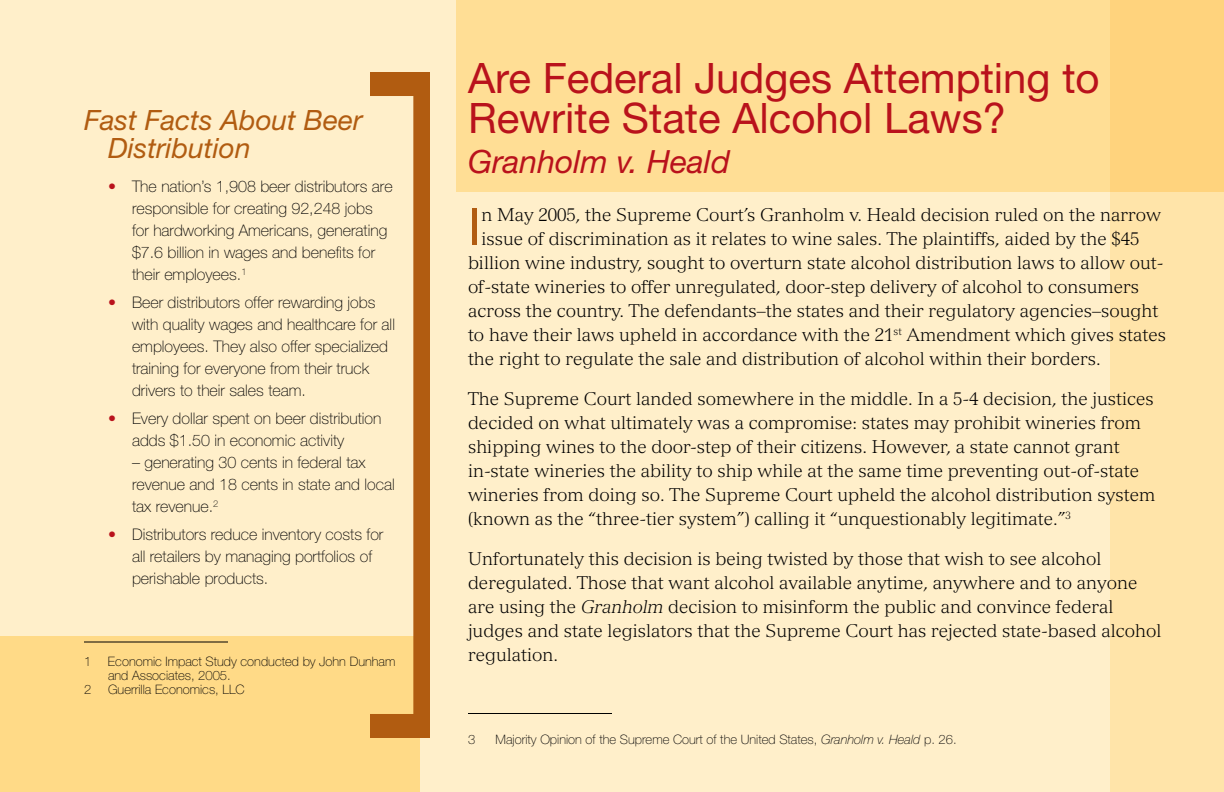
<style>
.page{position:relative;width:1224px;height:792px;background:#ffefca}
.page>*{position:absolute;margin:0;border:0;box-sizing:border-box;transform-origin:0 0}
.t1{font:51.6px "Helvetica Neue";color:#b15c11}
.t2{font:42px/40px "Helvetica Neue";color:#b9121c}
.t3{font:italic 32px "Helvetica Neue";color:#b9121c}
.t4{font:italic 28px/28px "Helvetica Neue";color:#b15c11}
.t5{font:300 18px/24px "Versailles";color:#000}
.t6{font:100 16px/22px "Helvetica Neue";color:#000}
.t7{font:100 16px "Helvetica Neue";color:#b9121c}
.t8{font:100 13px/14px "Helvetica Neue";color:#000}
.s1{font-style:italic}
</style>
<div class="page">
<div style="left:1110px;top:0;width:114px;height:792px;background:#ffe4a9"></div>
<div style="left:456px;top:0;width:768px;height:192px;background:linear-gradient(to right,#ffe19b,#ffd888)"></div>
<div style="left:0;top:636px;width:420px;height:156px;background:#ffda87"></div>
<svg style="left:370px;top:72px;width:60px;height:666px"></svg>
<hr style="left:84px;top:642px;width:144px;height:1px;background:#000">
<hr style="left:468px;top:713px;width:144px;height:1px;background:#000">
<h3 class="t4" style="left:108px;top:106px;width:256px;text-indent:-24px">Fast Facts About Beer<br>Distribution</h3>
<p class="t6" style="left:132px;top:175px;width:262px">The nation’s 1,908 beer distributors are responsible for creating 92,248 jobs for hardworking Americans, generating $7.6 billion in wages and benefits for their employees.</p>
<p class="t6" style="left:132px;top:291px;width:265px">Beer distributors offer rewarding jobs with quality wages and healthcare for all employees. They also offer specialized training for everyone from their truck drivers to their sales team.</p>
<p class="t6" style="left:132px;top:407px;width:251px">Every dollar spent on beer distribution adds $1.50 in economic activity</p>
<p class="t6" style="left:132px;top:451px;width:264px">– generating 30 cents in federal tax revenue and 18 cents in state and local tax revenue.</p>
<p class="t6" style="left:132px;top:523px;width:253px">Distributors reduce inventory costs for all retailers by managing portfolios of perishable products.</p>
<p class="t7" style="left:108px;top:177px;width:9px">•</p>
<p class="t7" style="left:108px;top:293px;width:9px">•</p>
<p class="t7" style="left:108px;top:409px;width:9px">•</p>
<p class="t7" style="left:108px;top:525px;width:9px">•</p>
<p class="t8" style="left:108px;top:654px;width:289px">Economic Impact Study conducted by John Dunham and Associates, 2005.<br>Guerrilla Economics, LLC</p>
<h2 class="t2" style="left:468px;top:58px;width:633px">Are Federal Judges Attempting to<br>Rewrite State Alcohol Laws?</h2>
<h3 class="t3" style="left:468px;top:142px;width:263px">Granholm v. Heald</h3>
<h1 class="t1" style="left:468px;top:196px;width:15px">I</h1>
<p class="t5" style="left:481px;top:203px;width:681px">n May 2005, the Supreme Court’s Granholm v. Heald decision ruled on the narrow</p>
<p class="t5" style="left:481px;top:227px;width:660px">issue of discrimination as it relates to wine sales. The plaintiffs, aided by the $45</p>
<p class="t5" style="left:468px;top:251px;width:697px">billion wine industry, sought to overturn state alcohol distribution laws to allow out-</p>
<p class="t5" style="left:468px;top:275px;width:673px">of-state wineries to offer unregulated, door-step delivery of alcohol to consumers</p>
<p class="t5" style="left:468px;top:299px;width:692px">across the country. The defendants–the states and their regulatory agencies–sought</p>
<p class="t5" style="left:468px;top:323px;width:700px">to have their laws upheld in accordance with the 21<sup>st</sup> Amendment which gives states</p>
<p class="t5" style="left:468px;top:347px;width:634px">the right to regulate the sale and distribution of alcohol within their borders.</p>
<p class="t5" style="left:468px;top:387px;width:689px">The Supreme Court landed somewhere in the middle. In a 5-4 decision, the justices decided on what ultimately was a compromise: states may prohibit wineries from shipping wines to the door-step of their citizens. However, a state cannot grant in-state wineries the ability to ship while at the same time preventing out-of-state wineries from doing so. The Supreme Court upheld the alcohol distribution system (known as the “three-tier system”) calling it “unquestionably legitimate.”<sup>3</sup></p>
<p class="t5" style="left:468px;top:547px;width:695px">Unfortunately this decision is being twisted by those that wish to see alcohol deregulated. Those that want alcohol available anytime, anywhere and to anyone are using the <span class="s1">Granholm</span> decision to misinform the public and convince federal judges and state legislators that the Supreme Court has rejected state-based alcohol regulation.</p>
<p class="t8" style="left:468px;top:732px;width:9px">3</p>
<p class="t8" style="left:496px;top:732px;width:463px">Majority Opinion of the Supreme Court of the United States, <span class="s1">Granholm v. Heald</span> p. 26.</p>
</div>
